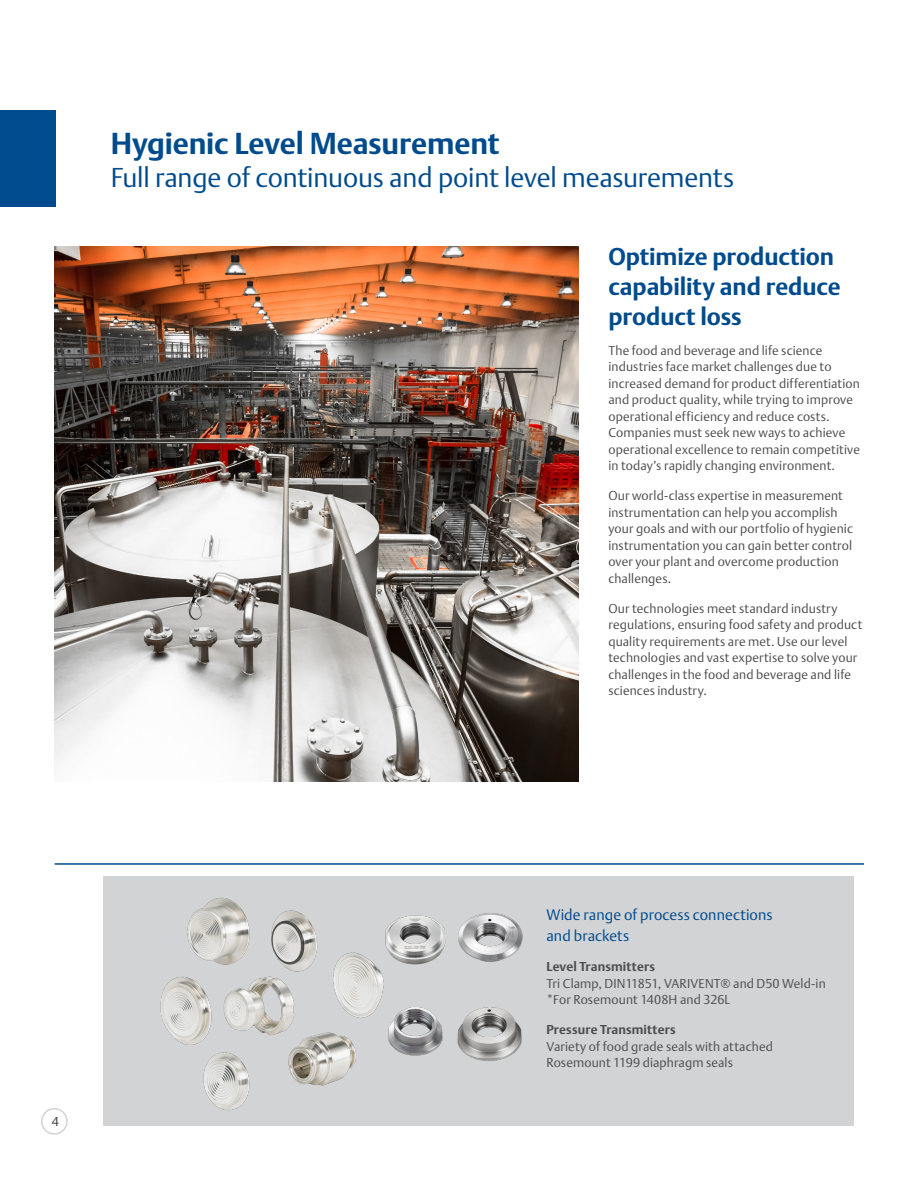
<style>
.page{position:relative;width:918px;height:1188px;background:#fff}
.page>*{position:absolute;margin:0;border:0;box-sizing:border-box;transform-origin:0 0}
.t1{font:700 30px "DTL Argo T";letter-spacing:-.005em;color:#004b8d}
.t2{font:300 27px "DTL Argo T";letter-spacing:-.01em;color:#004b8d}
.t3{font:700 24px/30px "DTL Argo T";letter-spacing:-.005em;color:#004b8d}
.t4{font:300 15px/21px "DTL Argo T";letter-spacing:.005em;color:#004b8d}
.t5{font:300 12.75px/16.5px "DTL Argo T";letter-spacing:.01em;color:#4d4d4f}
.t6{font:700 12.75px "DTL Argo T";letter-spacing:.01em;color:#4d4d4f}
.t7{font:12.75px "DTL Argo T";color:#4d4d4f}
</style>
<div class="page">
<div style="left:41px;top:1108px;width:27px;height:27px;border:2px solid #d1d3d4;border-radius:50%"></div>
<img style="left:54px;top:246px;width:525px;height:536px">
<div style="left:0;top:111px;width:55px;height:96px;background:#004b8d"></div>
<hr style="left:55px;top:863px;width:809px;height:2px;background:#004b8d">
<div style="left:103px;top:876px;width:751px;height:250px;background:#d1d3d4"></div>
<img style="left:385px;top:915px;width:61px;height:50px">
<img style="left:458px;top:913px;width:65px;height:49px">
<img style="left:388px;top:1007px;width:55px;height:49px">
<img style="left:457px;top:1007px;width:65px;height:54px">
<img style="left:187px;top:897px;width:52px;height:68px">
<img style="left:239px;top:906px;width:79px;height:63px">
<img style="left:307px;top:947px;width:104px;height:78px">
<img style="left:160px;top:976px;width:51px;height:65px">
<img style="left:211px;top:969px;width:103px;height:67px">
<img style="left:271px;top:1023px;width:104px;height:63px">
<img style="left:178px;top:1041px;width:100px;height:70px">
<h1 class="t1" style="left:111px;top:126px;width:390px">Hygienic Level Measurement</h1>
<h2 class="t2" style="left:111px;top:161px;width:625px">Full range of continuous and point level measurements</h2>
<h3 class="t3" style="left:608px;top:241px;width:234px">Optimize production capability and reduce product loss</h3>
<p class="t5" style="left:608px;top:342px;width:253px">The food and beverage and life science industries face market challenges due to increased demand for product differentiation and product quality, while trying to improve operational efficiency and reduce costs.<br>Companies must seek new ways to achieve operational excellence to remain competitive in today’s rapidly changing environment.</p>
<p class="t5" style="left:608px;top:487px;width:246px">Our world-class expertise in measurement instrumentation can help you accomplish your goals and with our portfolio of hygienic instrumentation you can gain better control over your plant and overcome production challenges.</p>
<p class="t5" style="left:608px;top:600px;width:255px">Our technologies meet standard industry regulations, ensuring food safety and product quality requirements are met. Use our level technologies and vast expertise to solve your challenges in the food and beverage and life sciences industry.</p>
<p class="t7" style="left:52px;top:1114px;width:9px">4</p>
<p class="t4" style="left:546px;top:904px;width:228px">Wide range of process connections and brackets</p>
<p class="t6" style="left:546px;top:959px;width:110px">Level Transmitters</p>
<p class="t5" style="left:546px;top:975px;width:281px">Tri Clamp, DIN11851, VARIVENT® and D50 Weld-in *For Rosemount 1408H and 326L</p>
<p class="t6" style="left:546px;top:1022px;width:131px">Pressure Transmitters</p>
<p class="t5" style="left:546px;top:1038px;width:228px">Variety of food grade seals with attached<br>Rosemount 1199 diaphragm seals</p>
</div>
